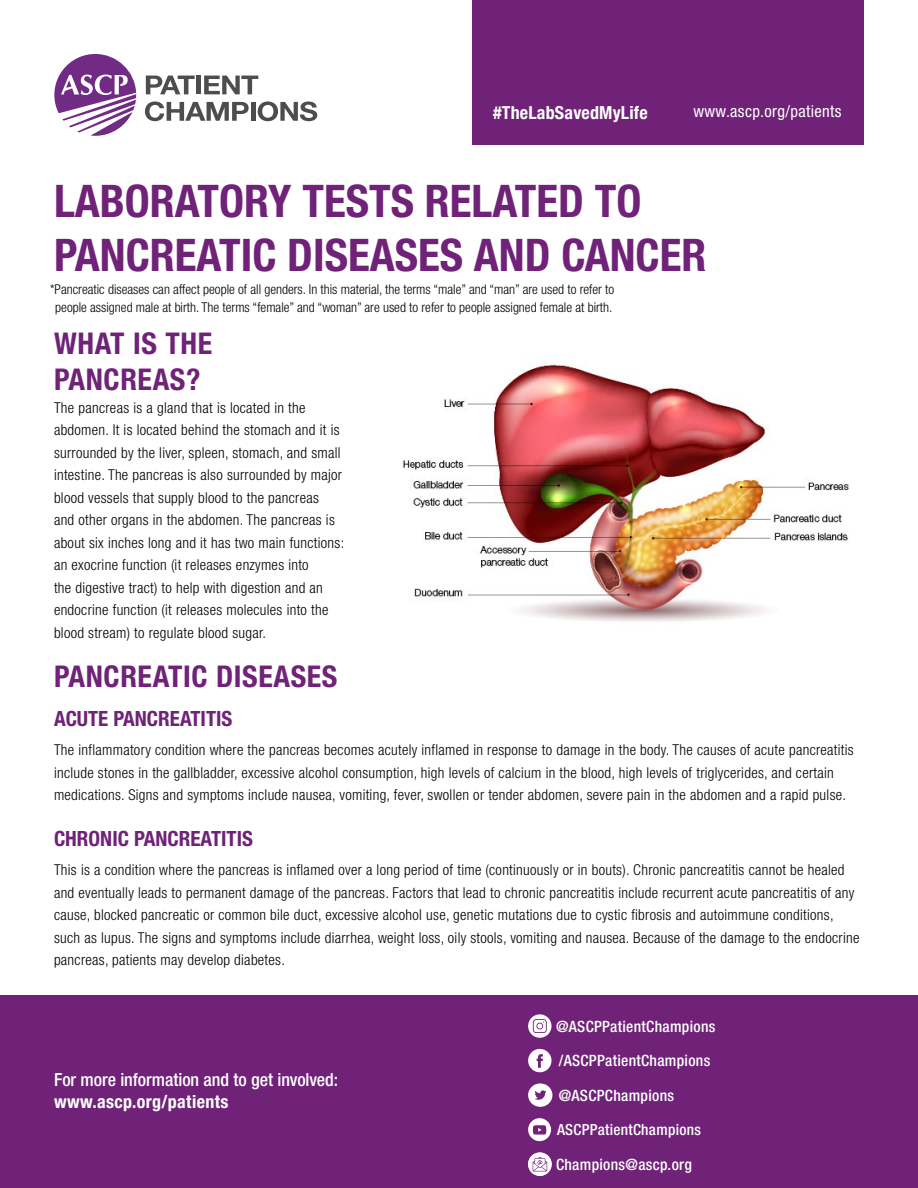
<style>
.page{position:relative;width:918px;height:1188px;background:#fff}
.page>*{position:absolute;margin:0;border:0;box-sizing:border-box;transform-origin:0 0}
.t1{font:700 condensed 45px/54px "Helvetica Neue LT Std";color:#6f2277}
.t2{font:700 condensed 30px/36px "Helvetica Neue LT Std";letter-spacing:.02em;color:#6f2277}
.t3{font:700 condensed 21px "Helvetica Neue LT Std";color:#6f2277}
.t4{font:700 condensed 18px "Helvetica Neue LT Std";letter-spacing:.01em;color:#fff}
.t5{font:500 condensed 18px "Helvetica Neue LT Std";color:#fff}
.t6{font:condensed 16.5px "Helvetica Neue LT Std";letter-spacing:.02em;color:#fff}
.t7{font:500 condensed 15.6px "Helvetica Neue LT Std";letter-spacing:.02em;color:#fff}
.t8{font:500 condensed 15.3px "Helvetica Neue LT Std";letter-spacing:.02em;color:#fff}
.t9{font:300 condensed 15px/22.5px "Helvetica Neue LT Std";letter-spacing:.02em;color:#000}
.t10{font:500 condensed 13.8px "Helvetica Neue LT Std";letter-spacing:.02em;color:#fff}
.t11{font:300 condensed 13.5px/18px "Helvetica Neue LT Std";color:#000;text-align:center}
</style>
<div class="page">
<div style="left:0;top:996px;width:918px;height:192px;background:#6f2277"></div>
<div style="left:472px;top:0;width:392px;height:144px;background:#6f2277"></div>
<svg style="left:146px;top:76px;width:49px;height:18px"></svg>
<div style="left:196px;top:76px;width:5px;height:18px;background:#4d4d4f"></div>
<svg style="left:204px;top:76px;width:54px;height:18px"></svg>
<svg style="left:145px;top:101px;width:104px;height:20px"></svg>
<hr style="left:251px;top:102px;width:4px;height:19px;background:#4d4d4f">
<svg style="left:258px;top:101px;width:59px;height:20px"></svg>
<svg style="left:54px;top:54px;width:82px;height:82px"></svg>
<svg style="left:528px;top:1152px;width:24px;height:24px"></svg>
<svg style="left:533px;top:1157px;width:14px;height:14px"></svg>
<svg style="left:528px;top:1118px;width:24px;height:24px"></svg>
<svg style="left:528px;top:1049px;width:24px;height:23px"></svg>
<svg style="left:528px;top:1014px;width:24px;height:24px"></svg>
<svg style="left:533px;top:1019px;width:14px;height:14px"></svg>
<svg style="left:528px;top:1083px;width:24px;height:24px"></svg>
<img style="left:403px;top:364px;width:446px;height:258px">
<p class="t4" style="left:493px;top:102px;width:156px">#TheLabSavedMyLife</p>
<p class="t6" style="left:694px;top:102px;width:149px">www.ascp.org/patients</p>
<h1 class="t1" style="left:54px;top:174px;width:654px">LABORATORY TESTS RELATED TO<br>PANCREATIC DISEASES AND CANCER</h1>
<p class="t11" style="left:50px;top:280px;width:566px">*Pancreatic diseases can affect people of all genders. In this material, the terms “male” and “man” are used to refer to people assigned male at birth. The terms “female” and “woman” are used to refer to people assigned female at birth.</p>
<h2 class="t2" style="left:54px;top:325px;width:160px">WHAT IS THE<br>PANCREAS?</h2>
<p class="t9" style="left:54px;top:396px;width:292px">The pancreas is a gland that is located in the abdomen. It is located behind the stomach and it is surrounded by the liver, spleen, stomach, and small intestine. The pancreas is also surrounded by major blood vessels that supply blood to the pancreas<br>and other organs in the abdomen. The pancreas is about six inches long and it has two main functions: an exocrine function (it releases enzymes into<br>the digestive tract) to help with digestion and an endocrine function (it releases molecules into the blood stream) to regulate blood sugar.</p>
<h2 class="t2" style="left:54px;top:658px;width:285px">PANCREATIC DISEASES</h2>
<h3 class="t3" style="left:54px;top:706px;width:180px">ACUTE PANCREATITIS</h3>
<p class="t9" style="left:54px;top:739px;width:801px">The inflammatory condition where the pancreas becomes acutely inflamed in response to damage in the body. The causes of acute pancreatitis include stones in the gallbladder, excessive alcohol consumption, high levels of calcium in the blood, high levels of triglycerides, and certain medications. Signs and symptoms include nausea, vomiting, fever, swollen or tender abdomen, severe pain in the abdomen and a rapid pulse.</p>
<h3 class="t3" style="left:54px;top:826px;width:201px">CHRONIC PANCREATITIS</h3>
<p class="t9" style="left:54px;top:858px;width:807px">This is a condition where the pancreas is inflamed over a long period of time (continuously or in bouts). Chronic pancreatitis cannot be healed and eventually leads to permanent damage of the pancreas. Factors that lead to chronic pancreatitis include recurrent acute pancreatitis of any cause, blocked pancreatic or common bile duct, excessive alcohol use, genetic mutations due to cystic fibrosis and autoimmune conditions, such as lupus. The signs and symptoms include diarrhea, weight loss, oily stools, vomiting and nausea. Because of the damage to the endocrine pancreas, patients may develop diabetes.</p>
<p class="t7" style="left:556px;top:1017px;width:161px">@ASCPPatientChampions</p>
<p class="t5" style="left:54px;top:1069px;width:286px">For more information and to get involved:</p>
<p class="t4" style="left:54px;top:1090px;width:176px">www.ascp.org/patients</p>
<p class="t7" style="left:559px;top:1051px;width:153px">/ASCPPatientChampions</p>
<p class="t7" style="left:559px;top:1086px;width:117px">@ASCPChampions</p>
<p class="t8" style="left:557px;top:1121px;width:146px">ASCPPatientChampions</p>
<p class="t10" style="left:577px;top:1126px;width:132px">ASCPPatientChampions</p>
<p class="t7" style="left:556px;top:1155px;width:137px">Champions@ascp.org</p>
</div>
